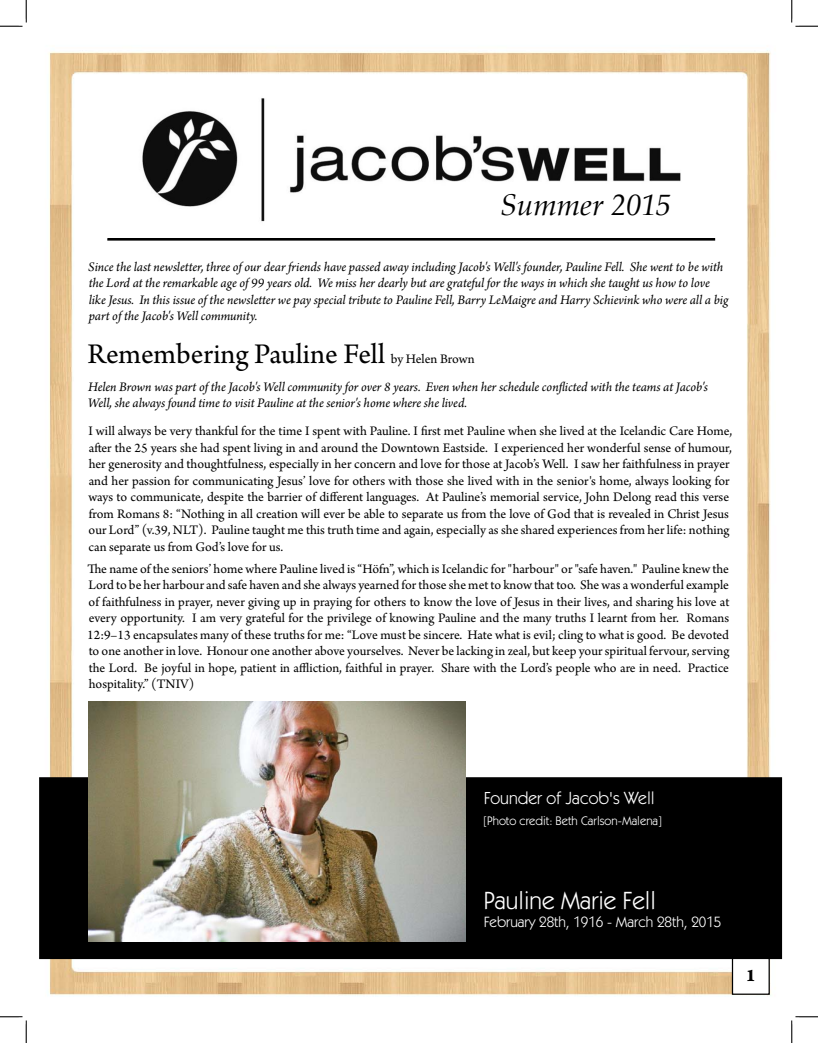
<style>
.page{position:relative;width:818px;height:1043px;background:#fff}
.page>*{position:absolute;margin:0;border:0;box-sizing:border-box;transform-origin:0 0}
.t1{font:30px "Arno Pro";color:#000}
.t2{font:italic 30px "Book Antiqua";color:#000}
.t3{font:25px "Itc Kabel";color:#fff}
.t4{font:18.75px "Arno Pro Bold Caption";color:#000}
.t5{font:17.5px "Itc Kabel";color:#fff}
.t6{font:15px "Itc Kabel";color:#fff}
.t7{font:13.75px/16.5px "Arno Pro";color:#000}
.t8{font:italic 13.75px/16.5px "Arno Pro";letter-spacing:-.005em;color:#000}
.t9{font:12.5px "Itc Kabel";color:#fff}
.s1{font-size:13.75px}
</style>
<div class="page">
<img style="left:39px;top:50px;width:744px;height:946px">
<div style="left:40px;top:777px;width:741px;height:181px;background:#000"></div>
<div style="left:39px;top:777px;width:743px;height:182px;border:1px solid #000"></div>
<img style="left:88px;top:701px;width:377px;height:240px">
<img style="left:124px;top:86px;width:605px;height:146px">
<div style="left:107px;top:238px;width:608px;height:3px;border:1px solid #000"></div>
<div style="left:732px;top:958px;width:37px;height:36px;background:#fff"></div>
<div style="left:731px;top:957px;width:38px;height:37px;border:1px solid #000"></div>
<svg style="left:0;top:0;width:27px;height:27px"></svg>
<svg style="left:0;top:1016px;width:27px;height:26px"></svg>
<svg style="left:791px;top:0;width:27px;height:27px"></svg>
<svg style="left:791px;top:1016px;width:27px;height:26px"></svg>
<h1 class="t2" style="left:500px;top:184px;width:172px">Summer 2015</h1>
<p class="t8" style="left:88px;top:259px;width:641px">Since the last newsletter, three of our dear friends have passed away including Jacob's Well's founder, Pauline Fell. She went to be with the Lord at the remarkable age of 99 years old. We miss her dearly but are grateful for the ways in which she taught us how to love like Jesus. In this issue of the newsletter we pay special tribute to Pauline Fell, Barry LeMaigre and Harry Schievink who were all a big part of the Jacob's Well community.</p>
<h1 class="t1" style="left:87px;top:337px;width:389px">Remembering Pauline Fell <span class="s1">by Helen Brown</span></h1>
<p class="t8" style="left:88px;top:379px;width:621px">Helen Brown was part of the Jacob's Well community for over 8 years. Even when her schedule conflicted with the teams at Jacob's<br>Well, she always found time to visit Pauline at the senior's home where she lived.</p>
<p class="t7" style="left:88px;top:423px;width:645px">I will always be very thankful for the time I spent with Pauline. I first met Pauline when she lived at the Icelandic Care Home, after the 25 years she had spent living in and around the Downtown Eastside. I experienced her wonderful sense of humour, her generosity and thoughtfulness, especially in her concern and love for those at Jacob’s Well. I saw her faithfulness in prayer and her passion for communicating Jesus’ love for others with those she lived with in the senior's home, always looking for ways to communicate, despite the barrier of different languages. At Pauline’s memorial service, John Delong read this verse from Romans 8: “Nothing in all creation will ever be able to separate us from the love of God that is revealed in Christ Jesus our Lord” (v.39, NLT). Pauline taught me this truth time and again, especially as she shared experiences from her life: nothing can separate us from God’s love for us.</p>
<p class="t7" style="left:87px;top:561px;width:643px;text-align:justify">The name of the seniors’ home where Pauline lived is “Höfn”, which is Icelandic for "harbour" or "safe haven." Pauline knew the Lord to be her harbour and safe haven and she always yearned for those she met to know that too. She was a wonderful example of faithfulness in prayer, never giving up in praying for others to know the love of Jesus in their lives, and sharing his love at every opportunity. I am very grateful for the privilege of knowing Pauline and the many truths I learnt from her. Romans 12:9–13 encapsulates many of these truths for me: “Love must be sincere. Hate what is evil; cling to what is good. Be devoted to one another in love. Honour one another above yourselves. Never be lacking in zeal, but keep your spiritual fervour, serving the Lord. Be joyful in hope, patient in affliction, faithful in prayer. Share with the Lord’s people who are in need. Practice hospitality.” (TNIV)</p>
<p class="t5" style="left:483px;top:788px;width:172px">Founder of Jacob's Well</p>
<p class="t9" style="left:483px;top:813px;width:179px">[Photo credit: Beth Carlson-Malena]</p>
<h2 class="t3" style="left:483px;top:886px;width:174px">Pauline Marie Fell</h2>
<p class="t6" style="left:483px;top:913px;width:239px">February 28th, 1916 - March 28th, 2015</p>
<h3 class="t4" style="left:745px;top:964px;width:11px">1</h3>
</div>
